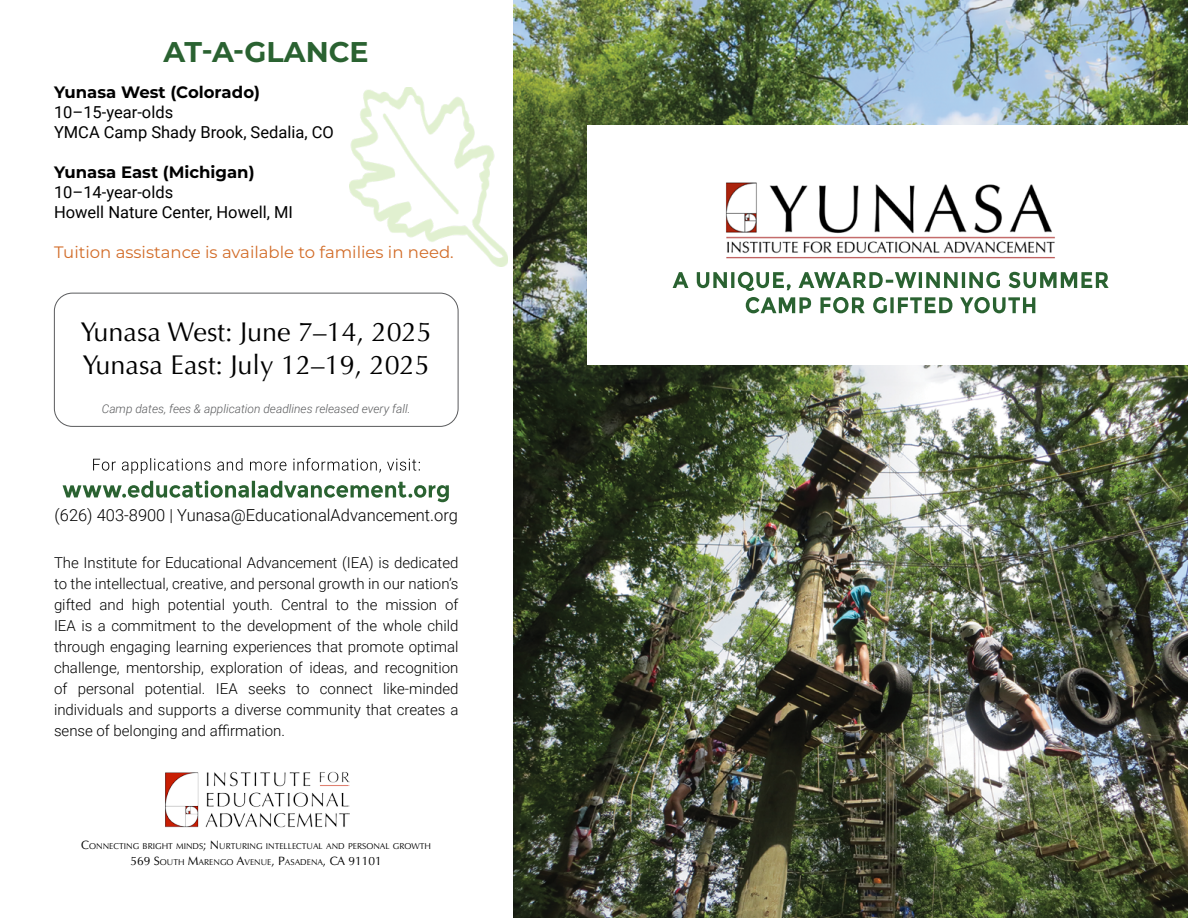
<style>
.page{position:relative;width:1188px;height:918px;background:#fff}
.page>*{position:absolute;margin:0;border:0;box-sizing:border-box;transform-origin:0 0}
.t1{font:700 28.5px "Montserrat";color:#2a6231}
.t2{font:27px "Optima";color:#000}
.t3{font:16.5px "Roboto";color:#000}
.t4{font:300 16.5px "Roboto";color:#000}
.t5{font:16.5px "Montserrat";color:#d26c28}
.t6{font:700 16.5px "Montserrat";color:#000}
.t7{font:300 15px/21px "Roboto";color:#000;text-align:justify}
.t8{font:italic 300 12px "Roboto";color:#5a5b5d}
.t9{font:8.4px "Optima";color:#000}
.s1{font-size:12px}
</style>
<div class="page">
<svg style="left:63px;top:480px;width:386px;height:22px"></svg>
<svg style="left:93px;top:458px;width:327px;height:16px"></svg>
<img style="left:350px;top:87px;width:158px;height:179px">
<img style="left:165px;top:771px;width:185px;height:57px">
<img style="left:513px;top:0;width:675px;height:918px">
<div style="left:588px;top:125px;width:600px;height:240px;background:#fff"></div>
<img style="left:725px;top:182px;width:330px;height:77px">
<svg style="left:746px;top:297px;width:289px;height:16px"></svg>
<svg style="left:673px;top:272px;width:436px;height:19px"></svg>
<div style="left:54px;top:293px;width:404px;height:134px;border:1px solid #5a5b5d;border-radius:18px"></div>
<p class="t1" style="left:164px;top:31px;width:207px">AT-A-GLANCE</p>
<p class="t6" style="left:54px;top:81px;width:208px">Yunasa West (Colorado)</p>
<p class="t3" style="left:54px;top:101px;width:121px">10–15-year-olds</p>
<p class="t3" style="left:54px;top:120px;width:281px">YMCA Camp Shady Brook, Sedalia, CO</p>
<p class="t6" style="left:54px;top:160px;width:202px">Yunasa East (Michigan)</p>
<p class="t3" style="left:54px;top:180px;width:121px">10–14-year-olds</p>
<p class="t3" style="left:54px;top:200px;width:241px">Howell Nature Center, Howell, MI</p>
<p class="t5" style="left:54px;top:240px;width:401px">Tuition assistance is available to families in need.</p>
<p class="t2" style="left:81px;top:316px;width:353px">Yunasa West: June 7–14, 2025</p>
<p class="t2" style="left:83px;top:349px;width:349px">Yunasa East: July 12–19, 2025</p>
<p class="t8" style="left:102px;top:400px;width:310px">Camp dates, fees &amp; application deadlines released every fall.</p>
<p class="t4" style="left:55px;top:504px;width:405px">(626) 403-8900 | Yunasa@EducationalAdvancement.org</p>
<p class="t7" style="left:54px;top:551px;width:406px">The Institute for Educational Advancement (IEA) is dedicated to the intellectual, creative, and personal growth in our nation’s gifted and high potential youth. Central to the mission of IEA is a commitment to the development of the whole child through engaging learning experiences that promote optimal challenge, mentorship, exploration of ideas, and recognition of personal potential. IEA seeks to connect like-minded individuals and supports a diverse community that creates a sense of belonging and affirmation.</p>
<p class="t9" style="left:81px;top:842px;width:351px"><span class="s1">C</span>ONNECTING BRIGHT MINDS<span class="s1">; N</span> URTURING INTELLECTUAL AND PERSONAL GROWTH</p>
<p class="t9" style="left:130px;top:858px;width:253px"><span class="s1">569 S</span>OUTH <span class="s1">M</span>ARENGO <span class="s1">A</span>VENUE<span class="s1">, P</span>ASADENA<span class="s1">, CA 91101</span></p>
</div>
